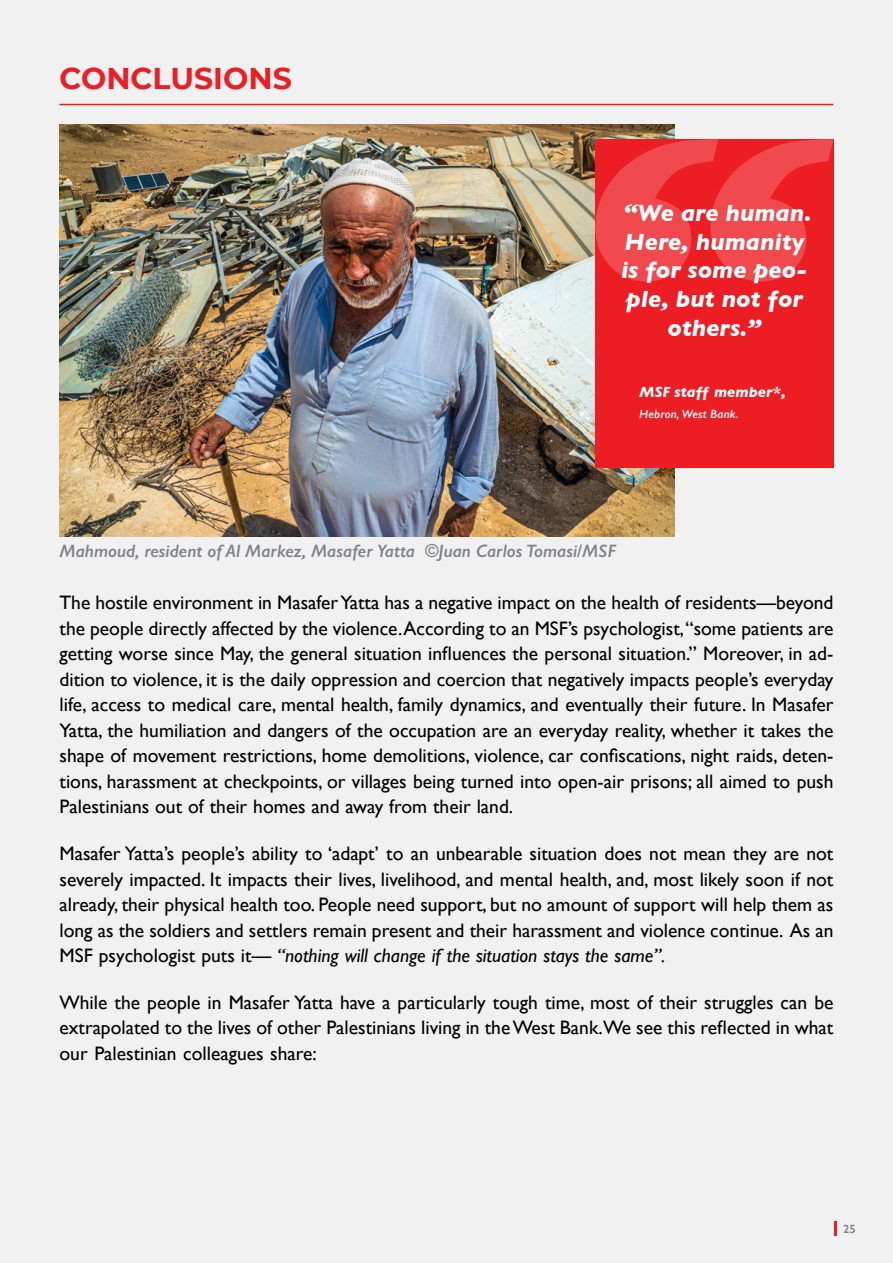
<style>
.page{position:relative;width:893px;height:1263px;background:#f1f1f2}
.page>*{position:absolute;margin:0;border:0;box-sizing:border-box;transform-origin:0 0}
.t1{font:700 30px "Montserrat";color:#ed1d24}
.t2{font:italic 700 24px/28.8px "Gill Sans";color:#fff;text-align:center}
.t3{font:19.5px/25.5px "Gill Sans";color:#000;text-align:justify}
.t4{font:italic 600 18px "Gill Sans";color:#808285}
.t5{font:italic 700 15px "Gill Sans";color:#fff}
.t6{font:italic 600 12px "Gill Sans";letter-spacing:.01em;color:#fff}
.t7{font:600 12px "Gill Sans";color:#808285}
.s1{font-style:italic}
</style>
<div class="page">
<hr style="left:834px;top:1221px;width:3px;height:15px;background:#ed1d24">
<img style="left:60px;top:124px;width:614px;height:412px">
<div style="left:595px;top:139px;width:238px;height:329px;background:#ed1d24"></div>
<svg style="left:595px;top:139px;width:238px;height:142px"></svg>
<hr style="left:60px;top:104px;width:773px;height:1px;background:#ed1d24">
<h1 class="t1" style="left:60px;top:56px;width:234px">CONCLUSIONS</h1>
<p class="t2" style="left:621px;top:198px;width:192px">“We are human.<br>Here, humanity is for some peo&shy;ple, but not for others.”</p>
<p class="t5" style="left:639px;top:383px;width:148px">MSF staff member*,</p>
<p class="t6" style="left:639px;top:406px;width:101px">Hebron, West Bank.</p>
<p class="t4" style="left:60px;top:540px;width:558px">Mahmoud, resident of Al Markez, Masafer Yatta ©Juan Carlos Tomasi/MSF</p>
<p class="t3" style="left:60px;top:590px;width:775px">The hostile environment in Masafer Yatta has a negative impact on the health of residents—beyond the people directly affected by the violence. According to an MSF’s psychologist, “some patients are getting worse since May, the general situation influences the personal situation.” Moreover, in ad&shy;dition to violence, it is the daily oppression and coercion that negatively impacts people’s everyday life, access to medical care, mental health, family dynamics, and eventually their future. In Masafer Yatta, the humiliation and dangers of the occupation are an everyday reality, whether it takes the shape of movement restrictions, home demolitions, violence, car confiscations, night raids, deten&shy;tions, harassment at checkpoints, or villages being turned into open-air prisons; all aimed to push Palestinians out of their homes and away from their land.</p>
<p class="t3" style="left:60px;top:840px;width:775px">Masafer Yatta’s people’s ability to ‘adapt’ to an unbearable situation does not mean they are not severely impacted. It impacts their lives, livelihood, and mental health, and, most likely soon if not already, their physical health too. People need support, but no amount of support will help them as long as the soldiers and settlers remain present and their harassment and violence continue. As an MSF psychologist puts it— <span class="s1">“nothing will change if the situation stays the same”.</span></p>
<p class="t3" style="left:60px;top:989px;width:775px">While the people in Masafer Yatta have a particularly tough time, most of their struggles can be extrapolated to the lives of other Palestinians living in the West Bank.We see this reflected in what our Palestinian colleagues share:</p>
<p class="t7" style="left:843px;top:1221px;width:14px">25</p>
</div>
